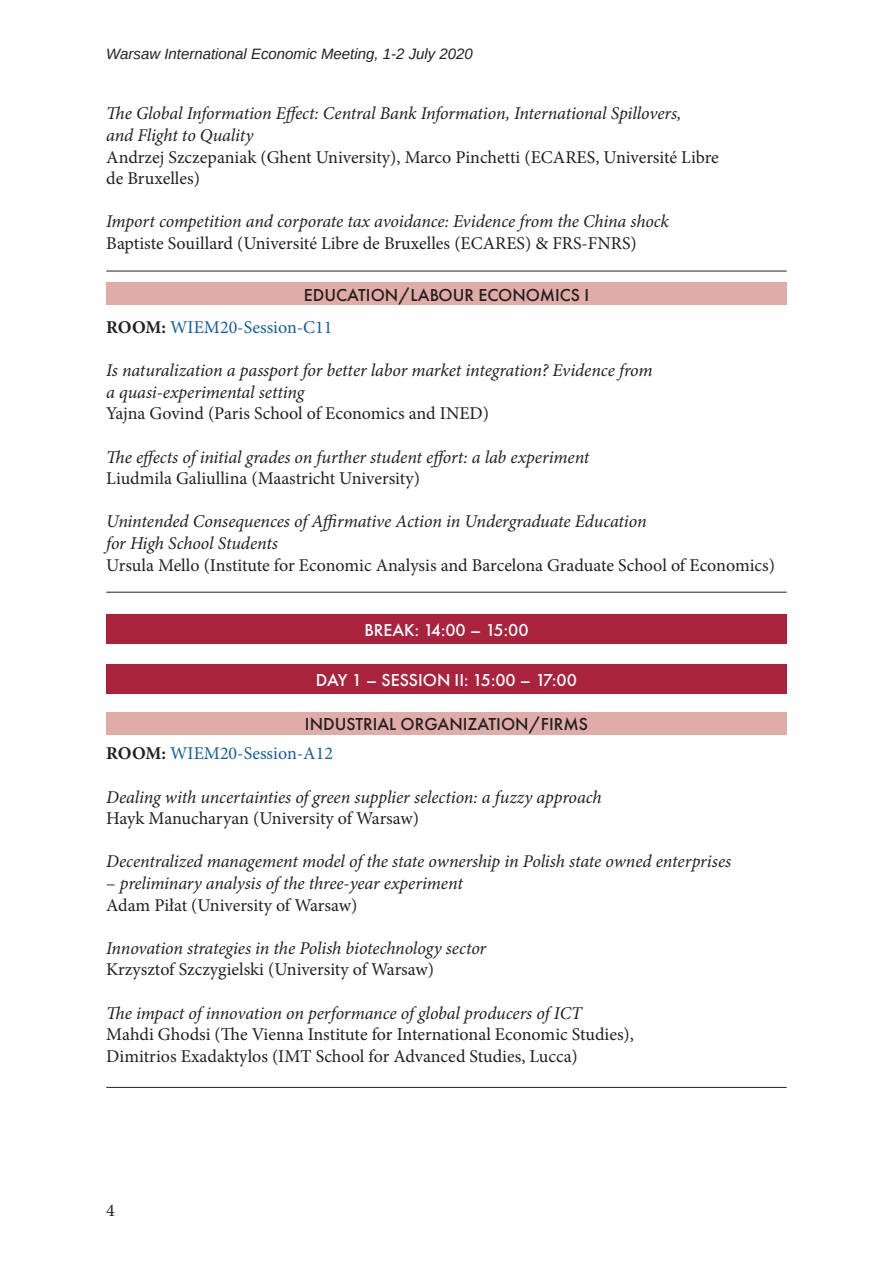
<style>
.page{position:relative;width:893px;height:1263px;background:#fff}
.page>*{position:absolute;margin:0;border:0;box-sizing:border-box;transform-origin:0 0}
.t1{font:italic 18px/21.6px "Minion Pro";letter-spacing:-.01em;color:#231f20}
.t2{font:18px/21.6px "Minion Pro";color:#231f20}
.t3{font:500 18px "Futura PT";color:#231f20}
.t4{font:18px "Minion Pro";color:#175d9e}
.t5{font:500 18px "Futura PT";color:#fff}
.t6{font:italic 15px "Arimo";color:#231f20}
.s1{font-weight:700;color:#231f20}
.s2{font-style:normal}
</style>
<div class="page">
<div style="left:106px;top:664px;width:681px;height:30px;background:#a9233d"></div>
<div style="left:106px;top:614px;width:681px;height:30px;background:#a9233d"></div>
<div style="left:106px;top:712px;width:681px;height:23px;background:#e0aca8"></div>
<div style="left:106px;top:282px;width:681px;height:23px;background:#e0aca8"></div>
<hr style="left:106px;top:271px;width:681px;height:1px;background:#231f20">
<hr style="left:106px;top:1087px;width:681px;height:1px;background:#231f20">
<hr style="left:106px;top:592px;width:681px;height:1px;background:#231f20">
<p class="t6" style="left:106px;top:43px;width:368px">Warsaw International Economic Meeting, 1-2 July 2020</p>
<p class="t1" style="left:106px;top:103px;width:577px">The Global Information Effect: Central Bank Information, International Spillovers, and Flight to Quality</p>
<p class="t2" style="left:106px;top:146px;width:614px">Andrzej Szczepaniak (Ghent University), Marco Pinchetti (ECARES, Université Libre de Bruxelles)</p>
<p class="t1" style="left:106px;top:211px;width:564px">Import competition and corporate tax avoidance: Evidence from the China shock</p>
<p class="t2" style="left:106px;top:233px;width:532px">Baptiste Souillard (Université Libre de Bruxelles (ECARES) &amp; FRS-FNRS)</p>
<p class="t3" style="left:304px;top:284px;width:287px">EDUCATION/LABOUR ECONOMICS I</p>
<p class="t4" style="left:106px;top:315px;width:228px"><span class="s1">ROOM:</span> WIEM20-Session-C11</p>
<p class="t1" style="left:106px;top:360px;width:548px">Is naturalization a passport for better labor market integration? Evidence from a quasi-experimental setting</p>
<p class="t2" style="left:106px;top:403px;width:384px">Yajna Govind (Paris School of Economics and INED)</p>
<p class="t1" style="left:106px;top:446px;width:485px">The effects of initial grades on further student effort: a lab experiment</p>
<p class="t2" style="left:106px;top:468px;width:315px">Liudmila Galiullina (Maastricht University)</p>
<p class="t1" style="left:106px;top:511px;width:542px">Unintended Consequences of Affirmative Action in Undergraduate Education for High School Students</p>
<p class="t2" style="left:106px;top:554px;width:670px">Ursula Mello (Institute for Economic Analysis and Barcelona Graduate School of Economics)</p>
<p class="t5" style="left:364px;top:619px;width:166px">BREAK: 14:00 – 15:00</p>
<p class="t5" style="left:316px;top:669px;width:263px">DAY 1 – SESSION II: 15:00 – 17:00</p>
<p class="t3" style="left:305px;top:713px;width:285px">INDUSTRIAL ORGANIZATION/FIRMS</p>
<p class="t4" style="left:106px;top:741px;width:228px"><span class="s1">ROOM:</span> WIEM20-Session-A12</p>
<p class="t1" style="left:106px;top:786px;width:497px">Dealing with uncertainties of green supplier selection: a fuzzy approach</p>
<p class="t2" style="left:106px;top:808px;width:314px">Hayk Manucharyan (University of Warsaw)</p>
<p class="t1" style="left:106px;top:851px;width:626px">Decentralized management model of the state ownership in Polish state owned enterprises</p>
<p class="t1" style="left:106px;top:872px;width:358px"><span class="s2">–</span> preliminary analysis of the three-year experiment<br><span class="s2">Adam Piłat (University of Warsaw)</span></p>
<p class="t1" style="left:106px;top:937px;width:381px">Innovation strategies in the Polish biotechnology sector</p>
<p class="t2" style="left:106px;top:959px;width:329px">Krzysztof Szczygielski (University of Warsaw)</p>
<p class="t1" style="left:106px;top:1002px;width:477px">The impact of innovation on performance of global producers of ICT</p>
<p class="t2" style="left:106px;top:1024px;width:529px">Mahdi Ghodsi (The Vienna Institute for International Economic Studies),<br>Dimitrios Exadaktylos (IMT School for Advanced Studies, Lucca)</p>
<p class="t2" style="left:106px;top:1200px;width:10px">4</p>
</div>
